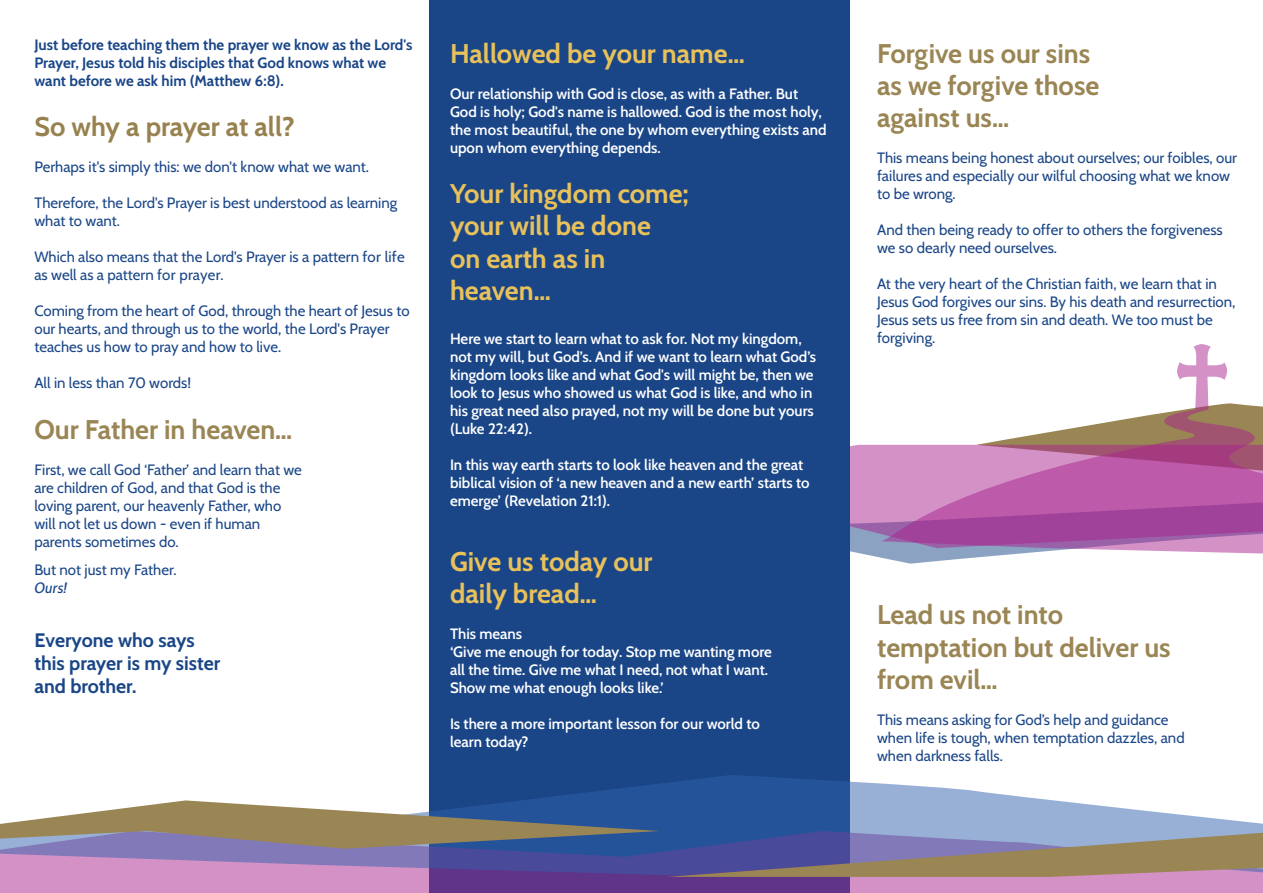
<style>
.page{position:relative;width:1263px;height:893px;background:#fff}
.page>*{position:absolute;margin:0;border:0;box-sizing:border-box;transform-origin:0 0}
.t1{font:700 27px/32.4px "Cabin";color:#9a8554}
.t2{font:700 27px/32.4px "Cabin";color:#e8c15b}
.t3{font:700 27px "Cabin";color:#97824f}
.t4{font:700 19.5px/23.4px "Cabin";color:#1a4687}
.t5{font:15px/18px "Cabin";color:#1a4687}
.t6{font:600 15px/18px "Cabin";color:#fff}
.t7{font:700 15px/18px "Cabin";color:#1a4687}
.t8{font:italic 15px "Cabin";color:#1a4687}
</style>
<div class="page">
<svg style="left:850px;top:548px;width:153px;height:16px"></svg>
<svg style="left:850px;top:445px;width:31px;height:103px;background:#c290c3"></svg>
<svg style="left:881px;top:344px;width:382px;height:211px"></svg>
<div style="left:429px;top:0;width:421px;height:893px;background:#1a4687"></div>
<svg style="left:0;top:887px;width:1263px;height:6px;background:#ac72b1"></svg>
<svg style="left:0;top:775px;width:1263px;height:112px"></svg>
<svg style="left:0;top:800px;width:660px;height:49px;background:#878889"></svg>
<svg style="left:667px;top:833px;width:596px;height:44px;background:#817985"></svg>
<p class="t7" style="left:34px;top:35px;width:380px">Just before teaching them the prayer we know as the Lord's<br>Prayer, Jesus told his disciples that God knows what we want before we ask him (Matthew 6:8).</p>
<h1 class="t3" style="left:34px;top:106px;width:262px">So why a prayer at all?</h1>
<p class="t5" style="left:34px;top:157px;width:336px">Perhaps it's simply this: we don't know what we want.</p>
<p class="t5" style="left:34px;top:193px;width:364px">Therefore, the Lord's Prayer is best understood as learning what to want.</p>
<p class="t5" style="left:34px;top:247px;width:372px">Which also means that the Lord's Prayer is a pattern for life as well as a pattern for prayer.</p>
<p class="t5" style="left:34px;top:301px;width:377px">Coming from the heart of God, through the heart of Jesus to our hearts, and through us to the world, the Lord's Prayer teaches us how to pray and how to live.</p>
<p class="t5" style="left:34px;top:373px;width:158px">All in less than 70 words!</p>
<h1 class="t1" style="left:34px;top:411px;width:259px">Our Father in heaven…</h1>
<p class="t5" style="left:34px;top:459px;width:269px">First, we call God ‘Father’ and learn that we are children of God, and that God is the loving parent, our heavenly Father, who will not let us down - even if human parents sometimes do.</p>
<p class="t5" style="left:34px;top:560px;width:144px">But not just my Father.</p>
<p class="t8" style="left:34px;top:576px;width:34px">Ours!</p>
<h2 class="t4" style="left:34px;top:627px;width:187px">Everyone who says this prayer is my sister and brother.</h2>
<h1 class="t2" style="left:450px;top:35px;width:296px">Hallowed be your name…</h1>
<p class="t6" style="left:450px;top:83px;width:378px">Our relationship with God is close, as with a Father. But God is holy; God's name is hallowed. God is the most holy, the most beautiful, the one by whom everything exists and upon whom everything depends.</p>
<h1 class="t2" style="left:450px;top:176px;width:240px">Your kingdom come; your will be done<br>on earth as in heaven…</h1>
<p class="t6" style="left:450px;top:328px;width:368px">Here we start to learn what to ask for. Not my kingdom, not my will, but God’s. And if we want to learn what God’s kingdom looks like and what God's will might be, then we look to Jesus who showed us what God is like, and who in his great need also prayed, not my will be done but yours (Luke 22:42).</p>
<p class="t6" style="left:450px;top:454px;width:361px">In this way earth starts to look like heaven and the great biblical vision of ‘a new heaven and a new earth’ starts to emerge’ (Revelation 21:1).</p>
<h1 class="t2" style="left:450px;top:543px;width:204px">Give us today our daily bread…</h1>
<p class="t6" style="left:450px;top:624px;width:323px">This means<br>‘Give me enough for today. Stop me wanting more all the time. Give me what I need, not what I want.<br>Show me what enough looks like.’</p>
<p class="t6" style="left:450px;top:714px;width:311px">Is there a more important lesson for our world to learn today?</p>
<h1 class="t1" style="left:877px;top:35px;width:224px">Forgive us our sins as we forgive those against us…</h1>
<p class="t5" style="left:877px;top:148px;width:361px">This means being honest about ourselves; our foibles, our failures and especially our wilful choosing what we know to be wrong.</p>
<p class="t5" style="left:877px;top:220px;width:347px">And then being ready to offer to others the forgiveness we so dearly need ourselves.</p>
<p class="t5" style="left:877px;top:274px;width:360px">At the very heart of the Christian faith, we learn that in Jesus God forgives our sins. By his death and resurrection, Jesus sets us free from sin and death. We too must be forgiving.</p>
<h1 class="t1" style="left:877px;top:597px;width:295px">Lead us not into temptation but deliver us from evil…</h1>
<p class="t5" style="left:877px;top:710px;width:309px">This means asking for God’s help and guidance when life is tough, when temptation dazzles, and when darkness falls.</p>
</div>
